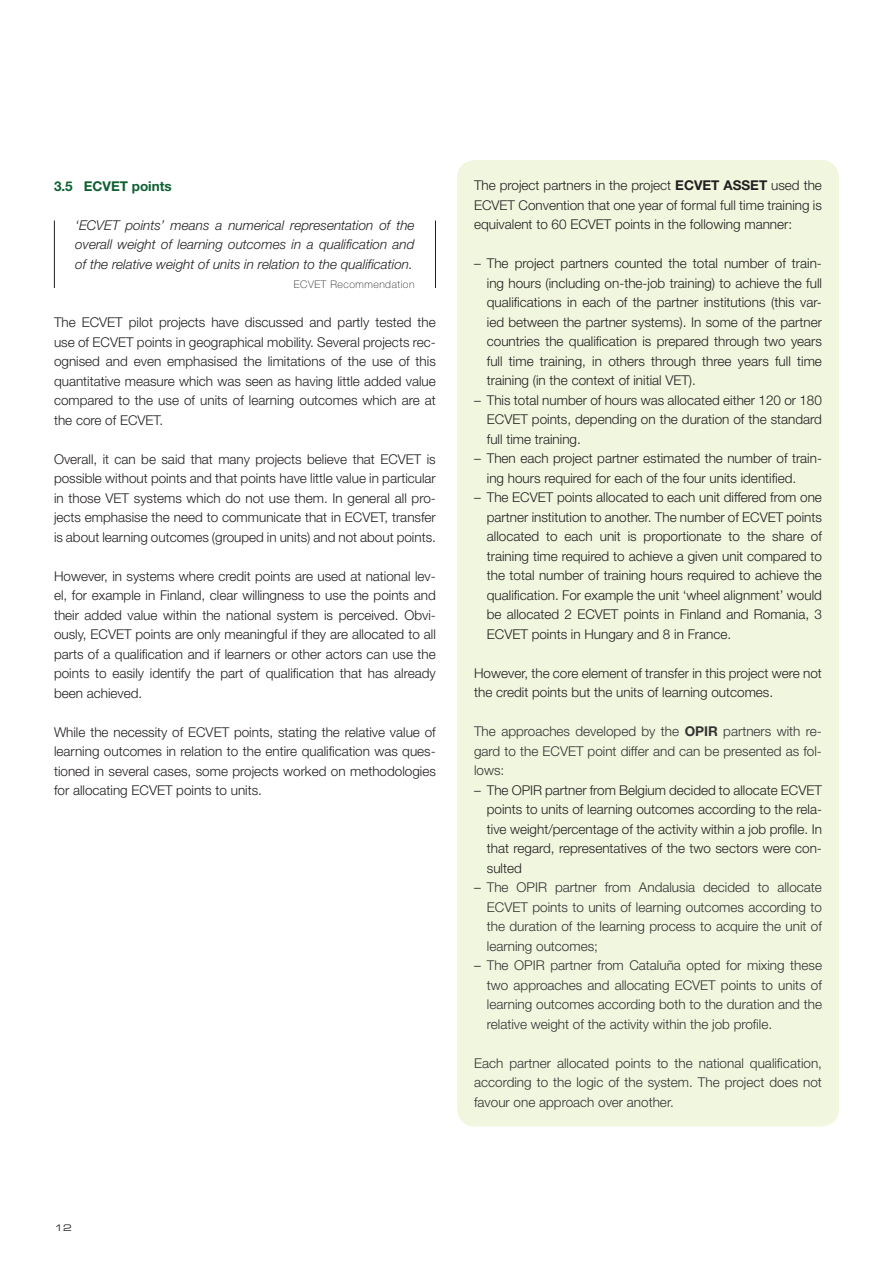
<style>
.page{position:relative;width:893px;height:1263px;background:#fff}
.page>*{position:absolute;margin:0;border:0;box-sizing:border-box;transform-origin:0 0}
.t1{font:300 13.5px/19.5px "Helvetica Neue LT Pro";color:#231f20;text-align:justify}
.t2{font:300 13.5px/19.5px "Helvetica Neue LT Pro";color:#333;text-align:justify}
.t3{font:italic 300 13.5px/19.5px "Helvetica Neue LT Pro";color:#231f20;text-align:justify}
.t4{font:700 13.5px "Helvetica Neue LT Pro";color:#0e6031}
.t5{font:100 10.5px "Helvetica Neue LT Pro";letter-spacing:.05em;color:#231f20}
.t6{font:9px "Eurostile Extended Two";color:#231f20}
.s1{font-weight:700}
.s2{color:#231f20}
</style>
<div class="page">
<div style="left:457px;top:160px;width:382px;height:966px;background:#f1f6df;border-radius:18px"></div>
<p class="t4" style="left:54px;top:177px;width:119px">3.5 ECVET points</p>
<p class="t3" style="left:75px;top:215px;width:341px">‘ECVET points’ means a numerical representation of the overall weight of learning outcomes in a qualification and of the relative weight of units in relation to the qualification.</p>
<p class="t5" style="left:294px;top:278px;width:122px">ECVET Recommendation</p>
<p class="t1" style="left:54px;top:312px;width:383px">The ECVET pilot projects have discussed and partly tested the use of ECVET points in geographical mobility. Several projects rec&shy;ognised and even emphasised the limitations of the use of this quantitative measure which was seen as having little added value compared to the use of units of learning outcomes which are at the core of ECVET.</p>
<p class="t1" style="left:54px;top:449px;width:383px">Overall, it can be said that many projects believe that ECVET is possible without points and that points have little value in particular in those VET systems which do not use them. In general all pro&shy;jects emphasise the need to communicate that in ECVET, transfer is about learning outcomes (grouped in units) and not about points.</p>
<p class="t1" style="left:54px;top:566px;width:383px">However, in systems where credit points are used at national lev&shy;el, for example in Finland, clear willingness to use the points and their added value within the national system is perceived. Obvi&shy;ously, ECVET points are only meaningful if they are allocated to all parts of a qualification and if learners or other actors can use the points to easily identify the part of qualification that has already been achieved.</p>
<p class="t1" style="left:54px;top:722px;width:383px">While the necessity of ECVET points, stating the relative value of learning outcomes in relation to the entire qualification was ques&shy;tioned in several cases, some projects worked on methodologies for allocating ECVET points to units.</p>
<p class="t1" style="left:474px;top:176px;width:349px">The project partners in the project <span class="s1">ECVET ASSET</span> used the ECVET Convention that one year of formal full time training is equivalent to 60 ECVET points in the following manner:</p>
<p class="t1" style="left:487px;top:254px;width:337px;text-indent:-13px">– The project partners counted the total number of train&shy;ing hours (including on-the-job training) to achieve the full qualifications in each of the partner institutions (this var&shy;ied between the partner systems). In some of the partner countries the qualification is prepared through two years full time training, in others through three years full time training (in the context of initial VET).</p>
<p class="t1" style="left:487px;top:390px;width:337px;text-indent:-13px">– This total number of hours was allocated either 120 or 180<br>ECVET points, depending on the duration of the standard full time training.</p>
<p class="t1" style="left:487px;top:448px;width:337px;text-indent:-13px">– Then each project partner estimated the number of train&shy;ing hours required for each of the four units identified.</p>
<p class="t1" style="left:487px;top:487px;width:337px;text-indent:-13px">– The ECVET points allocated to each unit differed from one partner institution to another. The number of ECVET points allocated to each unit is proportionate to the share of training time required to achieve a given unit compared to the total number of training hours required to achieve the qualification. For example the unit ‘wheel alignment’ would be allocated 2 ECVET points in Finland and Romania, 3<br>ECVET points in Hungary and 8 in France.</p>
<p class="t1" style="left:474px;top:663px;width:349px">However, the core element of transfer in this project were not the credit points but the units of learning outcomes.</p>
<p class="t2" style="left:474px;top:721px;width:349px">The approaches developed by the <span class="s1">OPIR</span> partners with re&shy;gard to the ECVET point differ and can be presented as fol&shy;lows:</p>
<p class="t1" style="left:487px;top:780px;width:337px;text-indent:-13px">– The OPIR partner from Belgium decided to allocate ECVET points to units of learning outcomes according to the rela&shy;tive weight/percentage of the activity within a job profile. In that regard, representatives of the two sectors were con&shy;sulted</p>
<p class="t2" style="left:487px;top:877px;width:337px;text-indent:-13px"><span class="s2">–</span> The OPIR partner from Andalusia decided to allocate ECVET points to units of learning outcomes according to the duration of the learning process to acquire the unit of learning outcomes;</p>
<p class="t2" style="left:487px;top:955px;width:337px;text-indent:-13px"><span class="s2">–</span> The OPIR partner from Cataluña opted for mixing these two approaches and allocating ECVET points to units of learning outcomes according both to the duration and the relative weight of the activity within the job profile.</p>
<p class="t2" style="left:474px;top:1053px;width:349px">Each partner allocated points to the national qualification, according to the logic of the system. The project does not favour one approach over another.</p>
<p class="t6" style="left:54px;top:1222px;width:19px">12</p>
</div>
